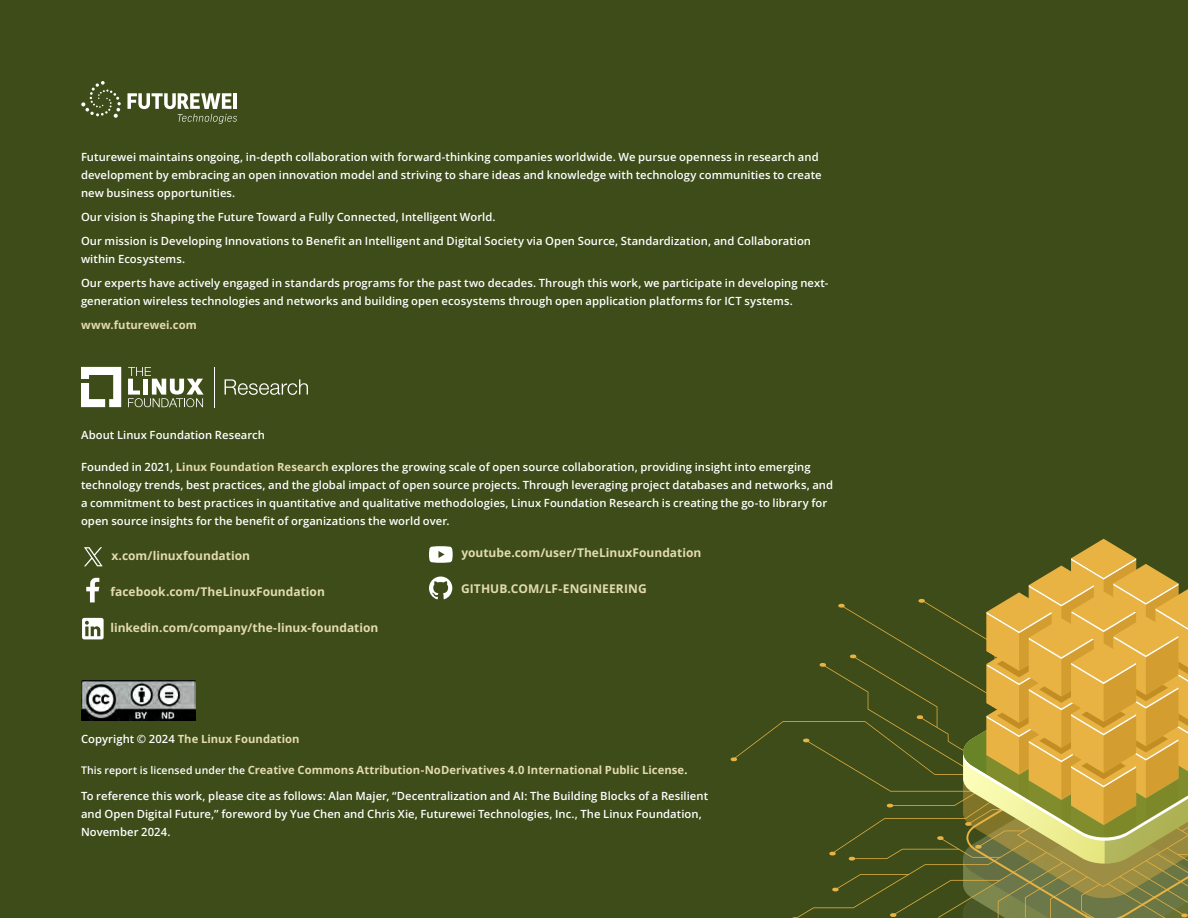
<style>
.page{position:relative;width:1188px;height:918px;background:#3d4c19}
.page>*{position:absolute;margin:0;border:0;box-sizing:border-box;transform-origin:0 0}
.Body{font:700 12px "Open Sans";color:#e3dbad}
.BACK_COVER_BOILERPLATES{font:600 11.25px/18px "Open Sans";letter-spacing:.005em;color:#fff}
.BACK_COVER_BOILERPLATES-2{font:700 11.25px "Open Sans";letter-spacing:.005em;color:#e3dbad}
.s1{font-weight:700;color:#e3dbad}
.s2{font-weight:600;color:#fff}
.s3{font-weight:600;font-size:10.5px;color:#fff}
.s4{font-size:10.5px;color:#fff}
</style>
<div class="page">
<svg style="left:730px;top:539px;width:458px;height:379px"></svg>
<img style="left:81px;top:680px;width:115px;height:40px">
<svg style="left:128px;top:367px;width:76px;height:40px"></svg>
<svg style="left:81px;top:367px;width:40px;height:40px"></svg>
<hr style="left:214px;top:367px;width:1px;height:40px;background:#fff">
<svg style="left:225px;top:379px;width:83px;height:16px"></svg>
<svg style="left:84px;top:547px;width:19px;height:19px"></svg>
<svg style="left:86px;top:578px;width:13px;height:24px"></svg>
<svg style="left:82px;top:618px;width:22px;height:21px"></svg>
<svg style="left:429px;top:546px;width:24px;height:17px"></svg>
<svg style="left:429px;top:577px;width:23px;height:22px"></svg>
<svg style="left:127px;top:93px;width:110px;height:31px"></svg>
<svg style="left:81px;top:81px;width:40px;height:37px"></svg>
<p class="BACK_COVER_BOILERPLATES" style="left:81px;top:147px;width:742px">Futurewei maintains ongoing, in-depth collaboration with forward-thinking companies worldwide. We pursue openness in research and development by embracing an open innovation model and striving to share ideas and knowledge with technology communities to create new business opportunities.</p>
<p class="BACK_COVER_BOILERPLATES" style="left:81px;top:207px;width:416px">Our vision is Shaping the Future Toward a Fully Connected, Intelligent World.</p>
<p class="BACK_COVER_BOILERPLATES" style="left:81px;top:231px;width:732px">Our mission is Developing Innovations to Benefit an Intelligent and Digital Society via Open Source, Standardization, and Collaboration within Ecosystems.</p>
<p class="BACK_COVER_BOILERPLATES" style="left:81px;top:273px;width:749px">Our experts have actively engaged in standards programs for the past two decades. Through this work, we participate in developing next&shy;generation wireless technologies and networks and building open ecosystems through open application platforms for ICT systems.</p>
<p class="BACK_COVER_BOILERPLATES-2" style="left:81px;top:317px;width:117px">www.futurewei.com</p>
<p class="BACK_COVER_BOILERPLATES" style="left:81px;top:426px;width:186px">About Linux Foundation Research</p>
<p class="BACK_COVER_BOILERPLATES" style="left:81px;top:457px;width:754px">Founded in 2021, <span class="s1">Linux Foundation Research</span> explores the growing scale of open source collaboration, providing insight into emerging technology trends, best practices, and the global impact of open source projects. Through leveraging project databases and networks, and a commitment to best practices in quantitative and qualitative methodologies, Linux Foundation Research is creating the go-to library for open source insights for the benefit of organizations the world over.</p>
<p class="Body" style="left:111px;top:547px;width:140px">x.com/linuxfoundation</p>
<p class="Body" style="left:110px;top:583px;width:216px">facebook.com/TheLinuxFoundation</p>
<p class="Body" style="left:110px;top:619px;width:270px">linkedin.com/company/the-linux-foundation</p>
<p class="Body" style="left:461px;top:544px;width:241px">youtube.com/user/TheLinuxFoundation</p>
<p class="Body" style="left:461px;top:580px;width:187px">GITHUB.COM/LF-ENGINEERING</p>
<p class="BACK_COVER_BOILERPLATES-2" style="left:81px;top:731px;width:220px"><span class="s2">Copyright © 2024</span> The Linux Foundation</p>
<p class="BACK_COVER_BOILERPLATES-2" style="left:81px;top:762px;width:608px"><span class="s3">This report is licensed under the</span> Creative Commons Attribution-NoDerivatives 4.0 International Public License<span class="s4">.</span></p>
<p class="BACK_COVER_BOILERPLATES" style="left:81px;top:786px;width:629px">To reference this work, please cite as follows: Alan Majer, “Decentralization and AI: The Building Blocks of a Resilient and Open Digital Future,” foreword by Yue Chen and Chris Xie, Futurewei Technologies, Inc., The Linux Foundation,<br>November 2024.</p>
</div>
